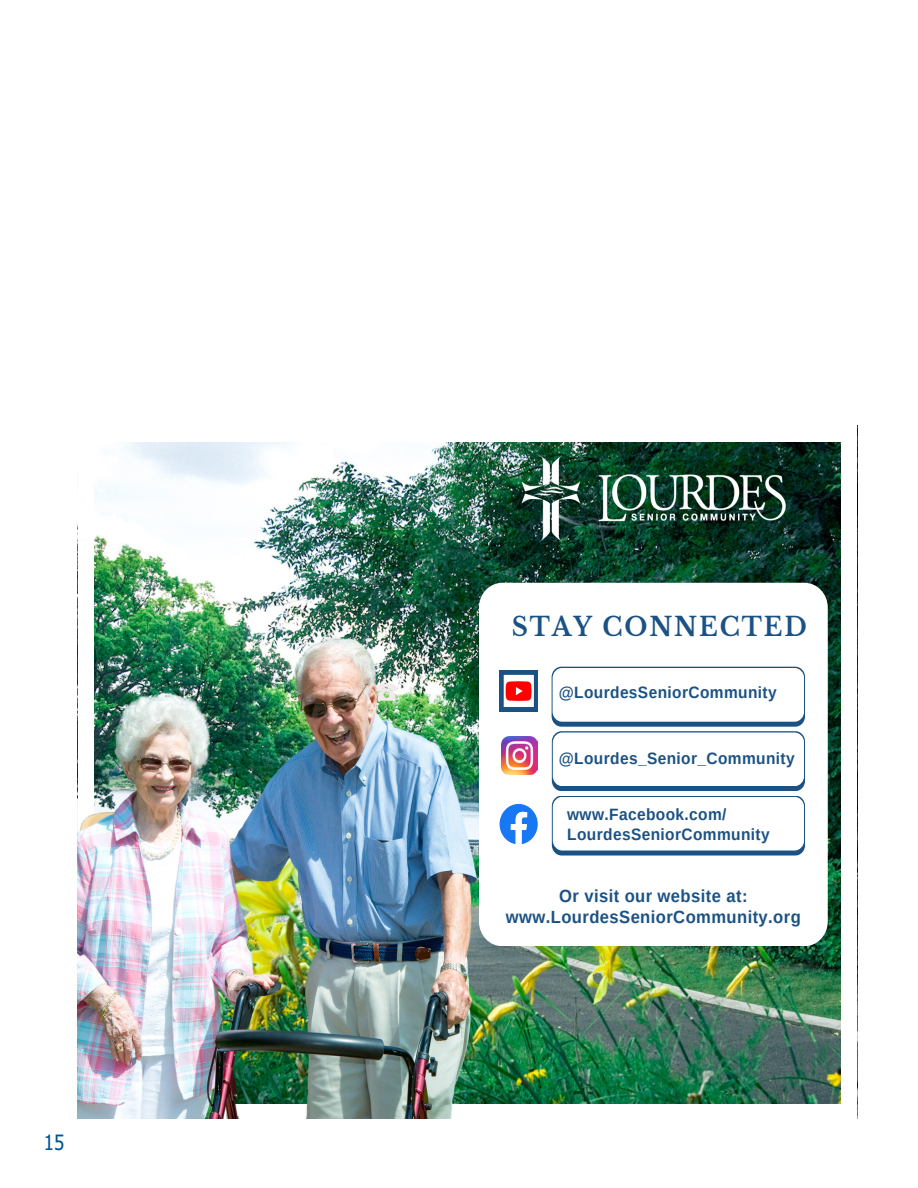
<style>
.page{position:relative;width:918px;height:1188px;background:#fff}
.page>*{position:absolute;margin:0;border:0;box-sizing:border-box;transform-origin:0 0}
.t1{font:700 25.95px "Libre Baskerville";letter-spacing:.08em;color:#1b5284;scale:.94 1}
.Sub_Heading{font:21px "Tahoma";color:#005594;scale:.9 1}
.t2{font:700 17.55px/21.1px "Arimo";letter-spacing:.025em;color:#1b5284;text-align:center;scale:.94 1}
.t3{font:700 16.35px/19.4px "Arimo";letter-spacing:.025em;color:#1b5284;scale:.94 1}
</style>
<div class="page">
<img style="left:95px;top:443px;width:745px;height:661px">
<svg style="left:479px;top:583px;width:349px;height:363px"></svg>
<svg style="left:552px;top:667px;width:253px;height:189px"></svg>
<svg style="left:500px;top:670px;width:38px;height:41px"></svg>
<img style="left:502px;top:737px;width:35px;height:37px">
<svg style="left:500px;top:804px;width:38px;height:40px"></svg>
<img style="left:78px;top:557px;width:399px;height:562px">
<img style="left:521px;top:455px;width:264px;height:86px">
<p class="Sub_Heading" style="left:44px;top:1128px;width:24px">15</p>
<p class="t1" style="left:512px;top:611px;width:316px">STAY CONNECTED</p>
<p class="t3" style="left:559px;top:682px;width:233px">@LourdesSeniorCommunity</p>
<p class="t3" style="left:559px;top:749px;width:253px">@Lourdes_Senior_Community</p>
<p class="t3" style="left:567px;top:805px;width:217px">www.Facebook.com/<br>LourdesSeniorCommunity</p>
<p class="t2" style="left:506px;top:886px;width:315px">Or visit our website at: www.LourdesSeniorCommunity.org</p>
</div>
